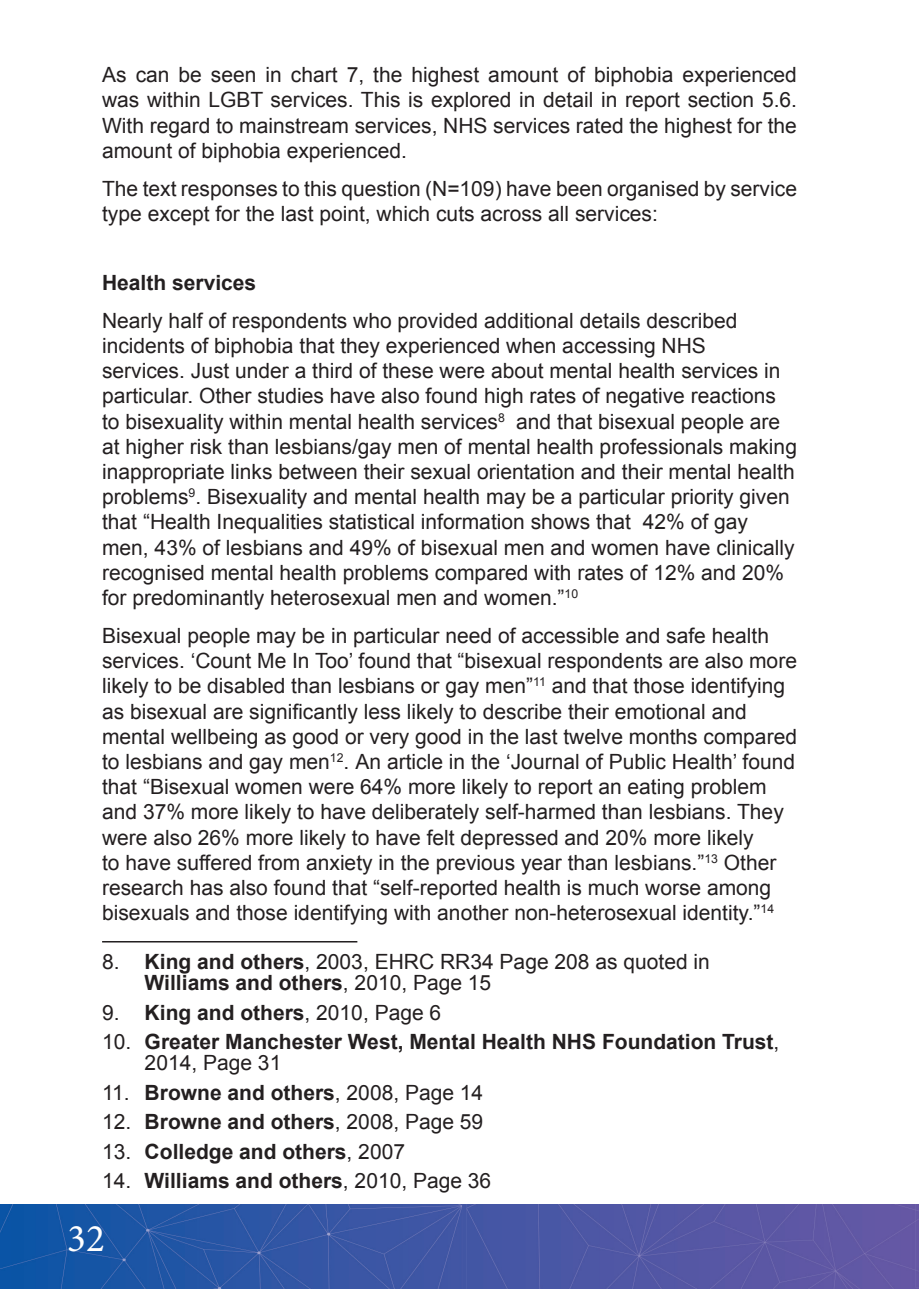
<style>
.page{position:relative;width:919px;height:1289px;background:#fff}
.page>*{position:absolute;margin:0;border:0;box-sizing:border-box;transform-origin:0 0}
.t1{font:39.3px "Minion Pro";color:#fff}
.bold{font:21px/25.2px "Arial";color:#231f20}
.bold-2{font:700 21px/21px "Arial";color:#231f20}
.s1{font-weight:700}
.s2{font-weight:400}
</style>
<div class="page">
<img style="left:0;top:1204px;width:918px;height:84px">
<hr style="left:102px;top:941px;width:255px;height:1px;background:#231f20">
<p class="bold" style="left:102px;top:62px;width:696px;text-align:justify">As can be seen in chart 7, the highest amount of biphobia experienced was within LGBT services. This is explored in detail in report section 5.6.<br>With regard to mainstream services, NHS services rated the highest for the amount of biphobia experienced.</p>
<p class="bold" style="left:102px;top:176px;width:696px">The text responses to this question (N=109) have been organised by service type except for the last point, which cuts across all services:</p>
<p class="bold-2" style="left:102px;top:272px;width:156px">Health services</p>
<p class="bold" style="left:102px;top:308px;width:696px">Nearly half of respondents who provided additional details described incidents of biphobia that they experienced when accessing NHS<br>services. Just under a third of these were about mental health services in particular. Other studies have also found high rates of negative reactions to bisexuality within mental health services<sup>8</sup> and that bisexual people are at higher risk than lesbians/gay men of mental health professionals making inappropriate links between their sexual orientation and their mental health problems<sup>9</sup>. Bisexuality and mental health may be a particular priority given that “Health Inequalities statistical information shows that 42% of gay men, 43% of lesbians and 49% of bisexual men and women have clinically recognised mental health problems compared with rates of 12% and 20% for predominantly heterosexual men and women.”<sup>10</sup></p>
<p class="bold" style="left:102px;top:623px;width:696px">Bisexual people may be in particular need of accessible and safe health services. ‘Count Me In Too’ found that “bisexual respondents are also more likely to be disabled than lesbians or gay men”<sup>11</sup> and that those identifying as bisexual are significantly less likely to describe their emotional and mental wellbeing as good or very good in the last twelve months compared to lesbians and gay men<sup>12</sup>. An article in the ‘Journal of Public Health’ found that “Bisexual women were 64% more likely to report an eating problem and 37% more likely to have deliberately self-harmed than lesbians. They were also 26% more likely to have felt depressed and 20% more likely<br>to have suffered from anxiety in the previous year than lesbians.”<sup>13</sup> Other research has also found that “self-reported health is much worse among bisexuals and those identifying with another non-heterosexual identity.”<sup>14</sup></p>
<p class="bold" style="left:145px;top:951px;width:566px;line-height:21px;text-indent:-43px">8. <span class="s1">King and others</span>, 2003, EHRC RR34 Page 208 as quoted in<br><span class="s1">Williams and others</span>, 2010, Page 15</p>
<p class="bold" style="left:102px;top:1000px;width:340px">9. <span class="s1">King and others</span>, 2010, Page 6</p>
<p class="bold-2" style="left:145px;top:1032px;width:636px;text-indent:-43px"><span class="s2">10.</span> Greater Manchester West, Mental Health NHS Foundation Trust<span class="s2">,<br>2014, Page 31</span></p>
<p class="bold" style="left:102px;top:1080px;width:382px">11. <span class="s1">Browne and others</span>, 2008, Page 14</p>
<p class="bold" style="left:102px;top:1109px;width:382px">12. <span class="s1">Browne and others</span>, 2008, Page 59</p>
<p class="bold-2" style="left:102px;top:1141px;width:304px"><span class="s2">13.</span> Colledge and others<span class="s2">, 2007</span></p>
<p class="bold-2" style="left:102px;top:1171px;width:390px"><span class="s2">14.</span> Williams and others<span class="s2">, 2010, Page 36</span></p>
<h1 class="t1" style="left:67px;top:1211px;width:39px">32</h1>
</div>
